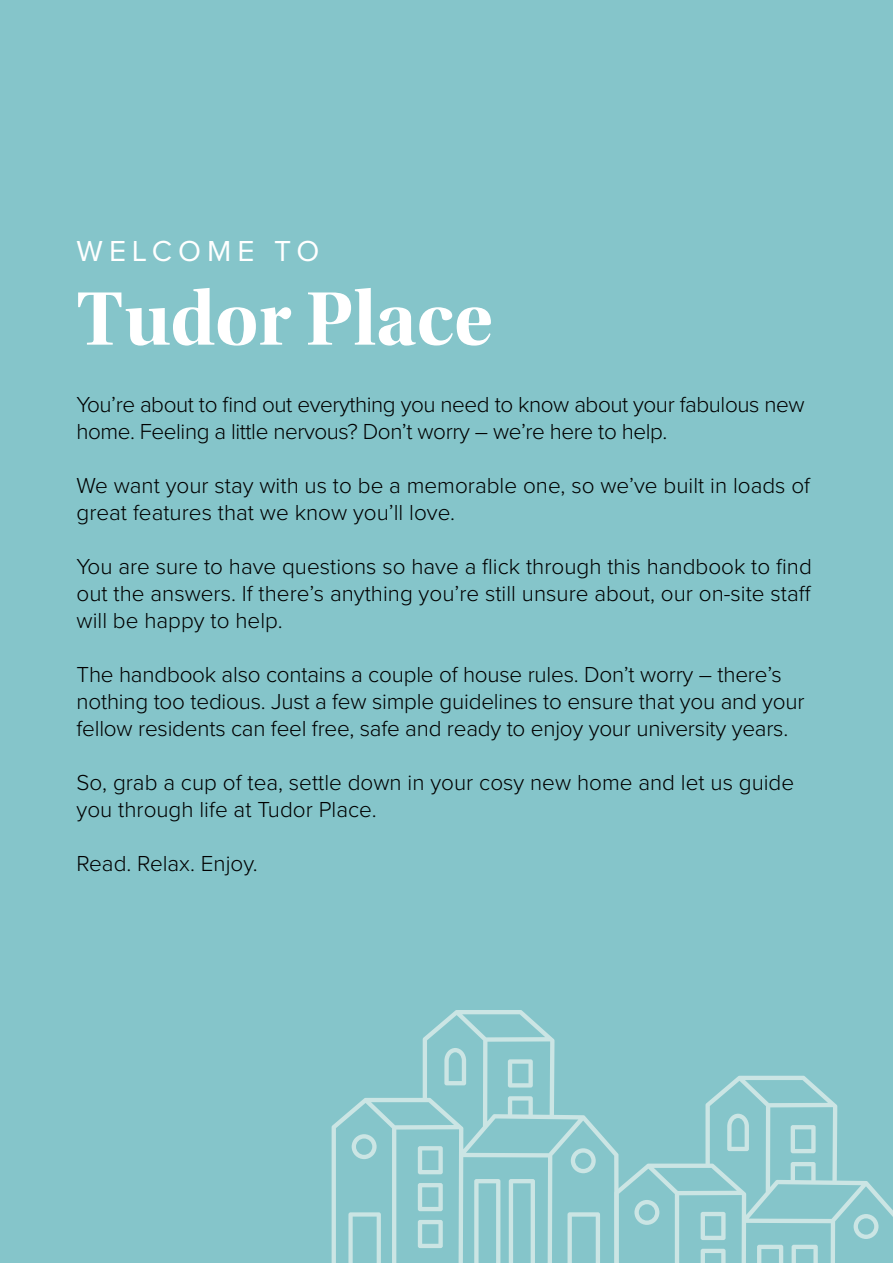
<style>
.page{position:relative;width:893px;height:1263px;background:#85c5ca}
.page>*{position:absolute;margin:0;border:0;box-sizing:border-box;transform-origin:0 0}
.t1{font:79.05px "Utopia Std Bold Disp";color:#fff}
.t2{font:30px "Proxima Nova";letter-spacing:.2em;color:#fff}
.t3{font:300 22.5px/27px "Proxima Nova";letter-spacing:-.01em;color:#000}
</style>
<div class="page">
<svg style="left:332px;top:1010px;width:282px;height:253px"></svg>
<svg style="left:614px;top:1075px;width:279px;height:188px"></svg>
<h2 class="t2" style="left:77px;top:237px;width:244px">WELCOME TO</h2>
<h1 class="t1" style="left:77px;top:275px;width:418px">Tudor Place</h1>
<p class="t3" style="left:77px;top:390px;width:729px">You’re about to find out everything you need to know about your fabulous new home. Feeling a little nervous? Don’t worry – we’re here to help.</p>
<p class="t3" style="left:77px;top:471px;width:735px">We want your stay with us to be a memorable one, so we’ve built in loads of great features that we know you’ll love.</p>
<p class="t3" style="left:77px;top:552px;width:737px;text-align:justify">You are sure to have questions so have a flick through this handbook to find out the answers. If there’s anything you’re still unsure about, our on-site staff will be happy to help.</p>
<p class="t3" style="left:77px;top:660px;width:729px">The handbook also contains a couple of house rules. Don’t worry – there’s nothing too tedious. Just a few simple guidelines to ensure that you and your fellow residents can feel free, safe and ready to enjoy your university years.</p>
<p class="t3" style="left:77px;top:768px;width:719px">So, grab a cup of tea, settle down in your cosy new home and let us guide you through life at Tudor Place.</p>
<p class="t3" style="left:77px;top:849px;width:183px">Read. Relax. Enjoy.</p>
</div>
